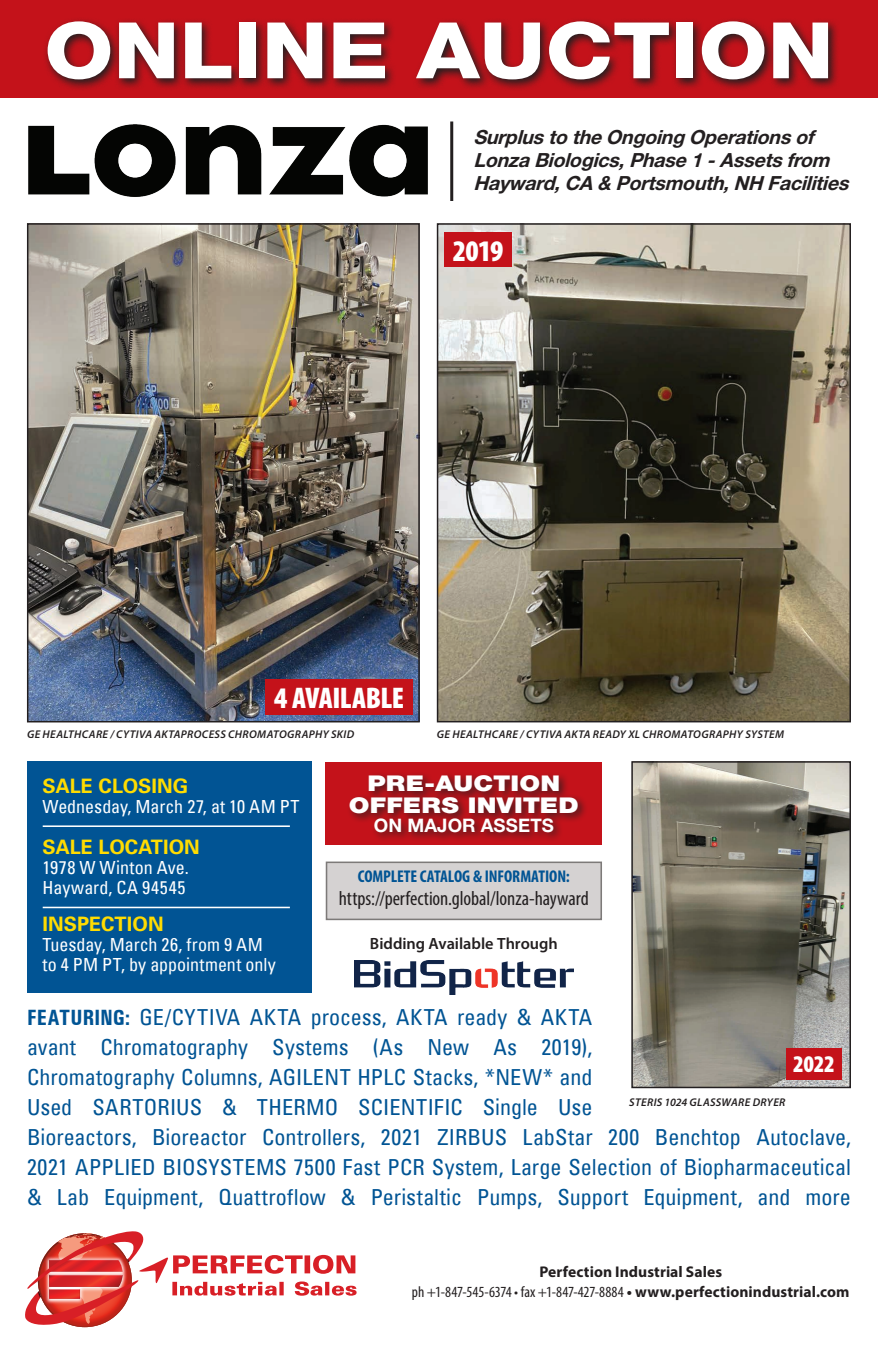
<style>
.page{position:relative;width:878px;height:1350px;background:#fff}
.page>*{position:absolute;margin:0;border:0;box-sizing:border-box;transform-origin:0 0}
.t1{font:800 78px "Helvetica Neue LT Std";color:#fff;scale:1.14 1}
.t2{font:900 condensed 30px "Myriad Pro";letter-spacing:-.02em;color:#fff}
.t3{font:900 condensed 24px "Myriad Pro";color:#fff}
.t4{font:condensed 22.2px/30px "Univers";color:#015494;text-align:justify}
.t5{font:900 21.75px/22px "Helvetica Neue LT Std";letter-spacing:.005em;color:#fff;text-align:center;scale:1.2 1}
.t6{font:condensed 20.25px "Myriad Pro";letter-spacing:-.005em;color:#231f20}
.t7{font:700 19.95px "Univers";color:#ffdc01}
.t8{font:italic 700 19.5px/23.4px "Helvetica Neue LT Std";color:#231f20}
.t9{font:700 18.6px "Helvetica Neue LT Std";letter-spacing:.005em;color:#fff}
.t10{font:condensed 18.15px/20px "Univers";color:#fff}
.t11{font:700 condensed 17.1px "Myriad Pro";letter-spacing:-.01em;color:#015494}
.t12{font:600 16.35px "Myriad Pro";color:#231f20}
.t13{font:700 15.45px/19.6px "Myriad Pro";letter-spacing:.005em;color:#231f20;text-align:center}
.t14{font:italic 600 11.25px "Myriad Pro";letter-spacing:.03em;color:#231f20}
.s1{font-weight:700}
.s2{font-weight:400;font-stretch:condensed}
</style>
<div class="page">
<div style="left:0;top:0;width:878px;height:98px;background:#c4121a"></div>
<svg style="left:26px;top:1231px;width:330px;height:95px"></svg>
<svg style="left:45px;top:19px;width:793px;height:70px"></svg>
<img style="left:30px;top:226px;width:387px;height:493px">
<div style="left:27px;top:223px;width:393px;height:499px;border:2px solid #231f20"></div>
<img style="left:440px;top:226px;width:407px;height:493px">
<div style="left:437px;top:223px;width:413px;height:499px;border:2px solid #231f20"></div>
<img style="left:634px;top:764px;width:213px;height:321px">
<div style="left:631px;top:761px;width:219px;height:327px;border:2px solid #231f20"></div>
<div style="left:27px;top:761px;width:284px;height:232px;background:#015494"></div>
<hr style="left:43px;top:825px;width:247px;height:2px;background:#fff">
<hr style="left:43px;top:907px;width:247px;height:1px;background:#fff">
<img style="left:354px;top:960px;width:219px;height:35px">
<div style="left:326px;top:762px;width:276px;height:83px;background:#c4121a"></div>
<div style="left:346px;top:772px;width:241px;height:70px;background:#231f20;opacity:.75"></div>
<div style="left:326px;top:862px;width:275px;height:57px;background:#d5d2d2"></div>
<div style="left:326px;top:862px;width:276px;height:58px;border:2px solid #7d7a79"></div>
<img style="left:28px;top:124px;width:400px;height:73px">
<hr style="left:450px;top:122px;width:3px;height:79px;background:#231f20">
<div style="left:444px;top:232px;width:68px;height:35px;background:#c4121a"></div>
<div style="left:266px;top:679px;width:146px;height:36px;background:#c4121a"></div>
<div style="left:786px;top:1048px;width:55px;height:31px;background:#c4121a"></div>
<h1 class="t1" style="left:44px;top:4px;width:694px">ONLINE AUCTION</h1>
<p class="t8" style="left:473px;top:124px;width:382px">SurplustotheOngoingOperationsof<br>LonzaBiologics,Phase1-Assetsfrom<br>Hayward,CA &amp; Portsmouth,NH Facilities</p>
<h2 class="t2" style="left:453px;top:231px;width:52px">2019</h2>
<h2 class="t2" style="left:274px;top:679px;width:132px">4 AVAILABLE</h2>
<p class="t14" style="left:27px;top:727px;width:329px">GE HEALTHCARE / CYTIVA AKTAPROCESS CHROMATOGRAPHY SKID</p>
<p class="t14" style="left:437px;top:727px;width:349px">GE HEALTHCARE / CYTIVA AKTA READY XL CHROMATOGRAPHY SYSTEM</p>
<p class="t7" style="left:42px;top:774px;width:147px">SALE CLOSING</p>
<p class="t10" style="left:42px;top:797px;width:258px">Wednesday, March 27, at 10 AM PT</p>
<p class="t7" style="left:42px;top:835px;width:159px">SALE LOCATION</p>
<p class="t10" style="left:42px;top:858px;width:148px">1978 W Winton Ave.<br>Hayward, CA 94545</p>
<p class="t5" style="left:349px;top:772px;width:193px">PRE-AUCTION<br>OFFERS INVITED</p>
<p class="t9" style="left:374px;top:814px;width:182px">ON MAJOR ASSETS</p>
<p class="t11" style="left:358px;top:866px;width:213px">COMPLETE CATALOG &amp; INFORMATION:</p>
<p class="t6" style="left:339px;top:886px;width:251px">https://perfection.global/lonza-hayward</p>
<p class="t7" style="left:42px;top:912px;width:122px">INSPECTION</p>
<p class="t10" style="left:42px;top:935px;width:235px">Tuesday, March 26, from 9 AM to 4 PM PT, by appointment only</p>
<p class="t12" style="left:370px;top:933px;width:189px">Bidding Available Through</p>
<p class="t4" style="left:27px;top:1003px;width:567px"><span class="s1">FEATURING:</span> GE/CYTIVA AKTA process, AKTA ready &amp; AKTA avant Chromatography Systems (As New As 2019), Chromatography Columns, AGILENT HPLC Stacks, *NEW* and Used SARTORIUS &amp; THERMO SCIENTIFIC Single Use</p>
<p class="t3" style="left:793px;top:1049px;width:43px">2022</p>
<p class="t14" style="left:629px;top:1095px;width:158px">STERIS 1024 GLASSWARE DRYER</p>
<p class="t4" style="left:27px;top:1122px;width:825px">Bioreactors, Bioreactor Controllers, 2021 ZIRBUS LabStar 200 Benchtop Autoclave, 2021 APPLIED BIOSYSTEMS 7500 Fast PCR System, Large Selection of Biopharmaceutical &amp; Lab Equipment, Quattroflow &amp; Peristaltic Pumps, Support Equipment, and more</p>
<p class="t13" style="left:412px;top:1262px;width:439px">Perfection Industrial Sales<br><span class="s2">ph +1-847-545-6374 • fax +1-847-427-8884</span> • www.perfectionindustrial.com</p>
</div>
